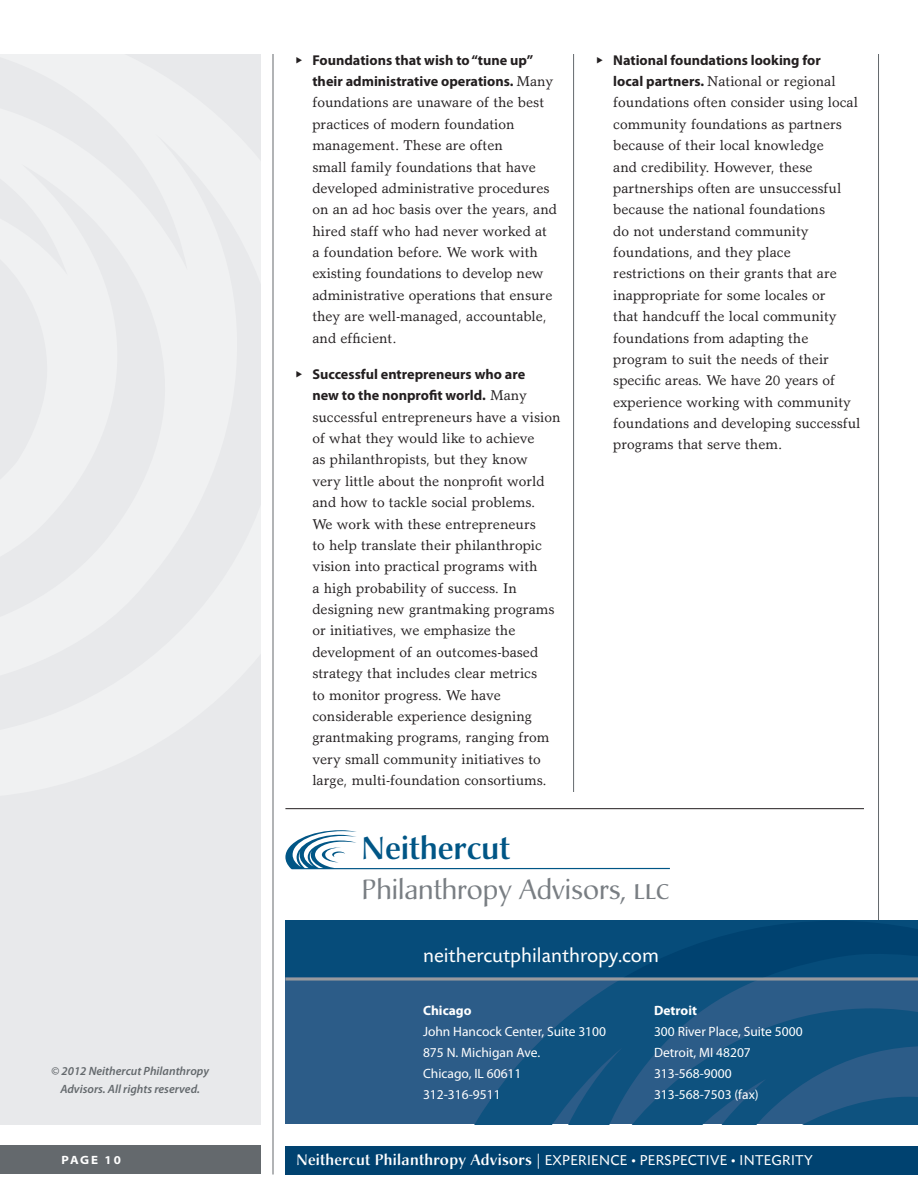
<style>
.page{position:relative;width:918px;height:1188px;background:#fff}
.page>*{position:absolute;margin:0;border:0;box-sizing:border-box;transform-origin:0 0}
.t1{font:500 31.2px "Christiana";color:#005686}
.t2{font:27.45px "Christiana";color:#797e83}
.body{font:21px "Today SB";color:#fff}
.t3{font:500 15px "Christiana";letter-spacing:.02em;color:#fff}
.body_bullets{font:14.25px/21.3px "Garth Graphic";color:#231f20}
.sans{font:13.5px "Myriad Pro";color:#fff}
.sans-2{font:700 13.5px "Myriad Pro";color:#fff}
.t4{font:italic 600 12px/18px "Myriad Pro";color:#64696d;text-align:center}
.t5{font:700 semi-expanded 12px "Myriad Pro";letter-spacing:.145em;color:#fff}
.s1{font-family:"Myriad Pro";font-weight:700}
.s2{font-family:"Christiana Regular SC"}
.s3{font-family:"Today SB";font-weight:400}
.s4{font-family:"Today SB";font-weight:400;font-size:9.75px}
</style>
<div class="page">
<hr style="left:273px;top:54px;width:1px;height:1121px;background:#64696d">
<hr style="left:878px;top:54px;width:1px;height:1071px;background:#64696d">
<div style="left:285px;top:1146px;width:633px;height:29px;background:#004270"></div>
<div style="left:0;top:1145px;width:261px;height:29px;background:#64696d"></div>
<div style="left:0;top:54px;width:261px;height:1071px;background:#e8e9eb"></div>
<hr style="left:573px;top:54px;width:1px;height:738px;background:#64696d">
<div style="left:285px;top:921px;width:633px;height:58px;background:#064c7a"></div>
<svg style="left:416px;top:977px;width:502px;height:1px"></svg>
<div style="left:285px;top:978px;width:633px;height:146px;background:#2c5c88"></div>
<svg style="left:475px;top:981px;width:443px;height:143px;fill:#0e527f"></svg>
<svg style="left:285px;top:830px;width:385px;height:39px"></svg>
<hr style="left:285px;top:978px;width:633px;height:3px;background:#989a9e">
<hr style="left:285px;top:808px;width:579px;height:1px;background:#231f20">
<p class="body_bullets" style="left:312px;top:49px;width:246px;text-indent:-18px">◆ <span class="s1">Foundations that wish to “tune up” their administrative operations.</span> Many foundations are unaware of the best practices of modern foundation management. These are often<br>small family foundations that have developed administrative procedures on an ad hoc basis over the years, and hired staff who had never worked at a foundation before. We work with existing foundations to develop new administrative operations that ensure they are well-managed, accountable, and efficient.</p>
<p class="body_bullets" style="left:312px;top:363px;width:250px;text-indent:-18px">◆ <span class="s1">Successful entrepreneurs who are<br>new to the nonprofit world.</span> Many successful entrepreneurs have a vision of what they would like to achieve<br>as philanthropists, but they know<br>very little about the nonprofit world and how to tackle social problems.<br>We work with these entrepreneurs<br>to help translate their philanthropic vision into practical programs with<br>a high probability of success. In designing new grantmaking programs or initiatives, we emphasize the development of an outcomes-based strategy that includes clear metrics<br>to monitor progress. We have considerable experience designing grantmaking programs, ranging from very small community initiatives to large, multi-foundation consortiums.</p>
<p class="body_bullets" style="left:613px;top:49px;width:249px;text-indent:-18px">◆ <span class="s1">National foundations looking for<br>local partners.</span> National or regional foundations often consider using local community foundations as partners because of their local knowledge<br>and credibility. However, these partnerships often are unsuccessful because the national foundations<br>do not understand community foundations, and they place restrictions on their grants that are inappropriate for some locales or<br>that handcuff the local community foundations from adapting the program to suit the needs of their specific areas. We have 20 years of experience working with community foundations and developing successful programs that serve them.</p>
<p class="t4" style="left:51px;top:1062px;width:159px">© 2012 Neithercut Philanthropy<br>Advisors. All rights reserved.</p>
<p class="t1" style="left:362px;top:829px;width:150px">Neithercut</p>
<p class="t2" style="left:362px;top:872px;width:309px">Philanthropy Advisors, <span class="s2">llc</span></p>
<p class="body" style="left:423px;top:944px;width:237px">neithercutphilanthropy.com</p>
<p class="sans-2" style="left:423px;top:1003px;width:50px">Chicago</p>
<p class="sans-2" style="left:654px;top:1003px;width:44px">Detroit</p>
<p class="sans" style="left:423px;top:1024px;width:185px">John Hancock Center, Suite 3100</p>
<p class="sans" style="left:654px;top:1024px;width:150px">300 River Place, Suite 5000</p>
<p class="sans" style="left:423px;top:1045px;width:119px">875 N. Michigan Ave.</p>
<p class="sans" style="left:654px;top:1045px;width:98px">Detroit, MI 48207</p>
<p class="sans" style="left:423px;top:1066px;width:100px">Chicago, IL 60611</p>
<p class="sans" style="left:654px;top:1066px;width:79px">313-568-9000</p>
<p class="sans" style="left:423px;top:1087px;width:79px">312-316-9511</p>
<p class="sans" style="left:654px;top:1087px;width:106px">313-568-7503 (fax)</p>
<p class="t5" style="left:62px;top:1153px;width:61px">PAGE 10</p>
<p class="t3" style="left:297px;top:1151px;width:518px">Neithercut Philanthropy Advisors | <span class="s3">EXPERIENCE</span> <span class="s4">•</span> <span class="s3">PERSPECTIVE</span> <span class="s4">•</span> <span class="s3">INTEGRITY</span></p>
</div>
